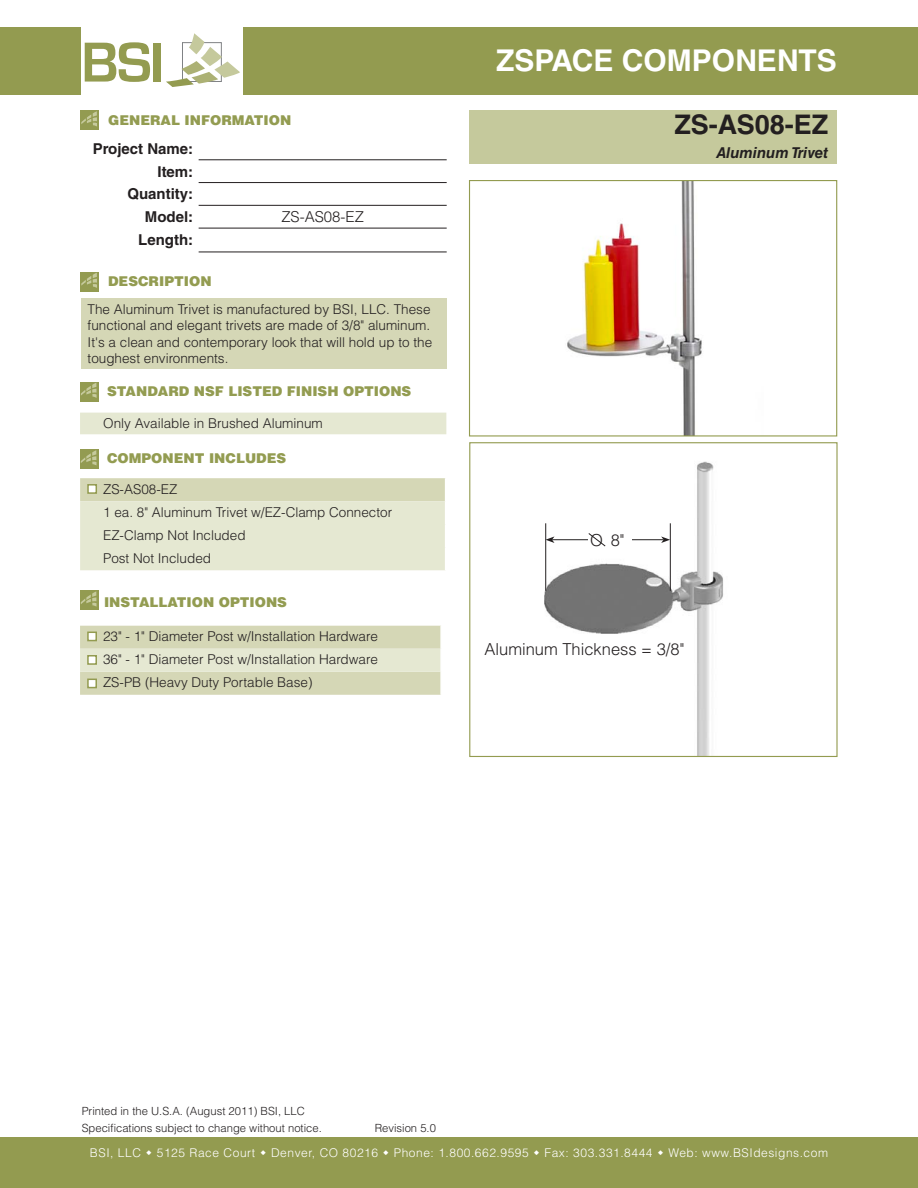
<style>
.page{position:relative;width:918px;height:1188px;background:#fff}
.page>*{position:absolute;margin:0;border:0;box-sizing:border-box;transform-origin:0 0}
.t1{font:700 30px "Helvetica LT Std";color:#fff}
.t2{font:700 27px "Helvetica LT Std";color:#231f20}
.t3{font:300 16.5px "Helvetica LT Std";color:#231f20}
.t4{font:700 15px "Helvetica LT Std";color:#231f20}
.t5{font:italic 700 15px "Helvetica LT Std";color:#231f20}
.t6{font:300 15px "Helvetica LT Std";color:#231f20}
.t7{font:300 13.5px/16.2px "Helvetica LT Std";color:#231f20}
.t8{font:900 13.5px "Helvetica LT Std";color:#939c51}
.t9{font:300 12px "Helvetica LT Std";letter-spacing:.045em;color:#fff}
.t10{font:300 11.25px "Helvetica LT Std";color:#231f20}
</style>
<div class="page">
<div style="left:81px;top:111px;width:18px;height:19px;background:#939b51"></div>
<svg style="left:81px;top:111px;width:16px;height:16px"></svg>
<svg style="left:198px;top:159px;width:249px;height:93px"></svg>
<hr style="left:199px;top:159px;width:248px;height:1px;background:#231f20">
<hr style="left:199px;top:182px;width:248px;height:1px;background:#231f20">
<hr style="left:199px;top:205px;width:248px;height:1px;background:#231f20">
<hr style="left:199px;top:228px;width:248px;height:1px;background:#231f20">
<hr style="left:199px;top:252px;width:248px;height:1px;background:#231f20">
<div style="left:0;top:27px;width:918px;height:67px;background:#939b50"></div>
<div style="left:0;top:1137px;width:918px;height:51px;background:#939b50"></div>
<div style="left:81px;top:27px;width:162px;height:67px;background:#fff"></div>
<svg style="left:166px;top:33px;width:74px;height:54px"></svg>
<svg style="left:85px;top:42px;width:65px;height:40px"></svg>
<div style="left:154px;top:43px;width:7px;height:39px;background:#939b50"></div>
<div style="left:469px;top:111px;width:368px;height:53px;background:#c5c99c"></div>
<img style="left:567px;top:182px;width:135px;height:253px">
<div style="left:469px;top:180px;width:368px;height:257px;border:1px solid #939b50"></div>
<img style="left:544px;top:461px;width:179px;height:294px">
<div style="left:469px;top:442px;width:369px;height:315px;border:1px solid #939b50"></div>
<div style="left:80px;top:382px;width:19px;height:19px;background:#939b51"></div>
<svg style="left:81px;top:383px;width:16px;height:15px"></svg>
<div style="left:80px;top:413px;width:366px;height:21px;background:#e5e8d2"></div>
<div style="left:82px;top:298px;width:365px;height:71px;background:#d5d7b6"></div>
<div style="left:81px;top:272px;width:18px;height:19px;background:#939b51"></div>
<svg style="left:81px;top:273px;width:16px;height:15px"></svg>
<svg style="left:80px;top:478px;width:365px;height:92px;background:#e1e3cb"></svg>
<div style="left:80px;top:450px;width:19px;height:19px;background:#939b51"></div>
<svg style="left:81px;top:450px;width:16px;height:15px"></svg>
<div style="left:87px;top:484px;width:10px;height:10px;background:#fff;border:2px solid #939b50"></div>
<hr style="left:670px;top:523px;width:1px;height:68px;background:#231f20">
<hr style="left:545px;top:523px;width:1px;height:68px;background:#231f20">
<hr style="left:552px;top:539px;width:112px;height:1px;background:#231f20">
<svg style="left:546px;top:536px;width:9px;height:7px"></svg>
<svg style="left:661px;top:536px;width:9px;height:7px"></svg>
<div style="left:589px;top:523px;width:43px;height:30px;background:#fff"></div>
<svg style="left:588px;top:532px;width:18px;height:15px"></svg>
<svg style="left:80px;top:626px;width:360px;height:69px;background:#dadcbf"></svg>
<div style="left:87px;top:632px;width:10px;height:9px;background:#fff;border:2px solid #939b50"></div>
<div style="left:80px;top:591px;width:19px;height:19px;background:#939b51"></div>
<svg style="left:81px;top:591px;width:16px;height:16px"></svg>
<div style="left:87px;top:655px;width:10px;height:10px;background:#fff;border:2px solid #939b50"></div>
<div style="left:87px;top:679px;width:10px;height:9px;background:#fff;border:2px solid #939b50"></div>
<p class="t8" style="left:108px;top:111px;width:185px">GENERAL INFORMATION</p>
<p class="t4" style="left:93px;top:139px;width:102px">Project Name:</p>
<p class="t4" style="left:158px;top:162px;width:37px">Item:</p>
<p class="t4" style="left:127px;top:185px;width:67px">Quantity:</p>
<p class="t4" style="left:145px;top:208px;width:50px">Model:</p>
<p class="t6" style="left:281px;top:207px;width:84px">ZS-AS08-EZ</p>
<p class="t4" style="left:138px;top:231px;width:56px">Length:</p>
<p class="t8" style="left:108px;top:272px;width:105px">DESCRIPTION</p>
<p class="t7" style="left:88px;top:301px;width:346px">The Aluminum Trivet is manufactured by BSI, LLC. These functional and elegant trivets are made of 3/8" aluminum.<br>It's a clean and contemporary look that will hold up to the toughest environments.</p>
<p class="t8" style="left:107px;top:382px;width:306px">STANDARD NSF LISTED FINISH OPTIONS</p>
<p class="t7" style="left:103px;top:415px;width:221px">Only Available in Brushed Aluminum</p>
<p class="t8" style="left:107px;top:450px;width:181px">COMPONENT INCLUDES</p>
<p class="t7" style="left:103px;top:481px;width:76px">ZS-AS08-EZ</p>
<p class="t7" style="left:103px;top:504px;width:291px">1 ea. 8" Aluminum Trivet w/EZ-Clamp Connector</p>
<p class="t7" style="left:103px;top:527px;width:144px">EZ-Clamp Not Included</p>
<p class="t7" style="left:103px;top:550px;width:110px">Post Not Included</p>
<p class="t8" style="left:104px;top:593px;width:184px">INSTALLATION OPTIONS</p>
<p class="t7" style="left:103px;top:628px;width:276px">23" - 1" Diameter Post w/Installation Hardware</p>
<p class="t7" style="left:103px;top:651px;width:276px">36" - 1" Diameter Post w/Installation Hardware</p>
<p class="t7" style="left:103px;top:674px;width:211px">ZS-PB (Heavy Duty Portable Base)</p>
<p class="t1" style="left:496px;top:42px;width:342px">ZSPACE COMPONENTS</p>
<p class="t2" style="left:674px;top:108px;width:155px">ZS-AS08-EZ</p>
<p class="t5" style="left:716px;top:144px;width:114px">Aluminum Trivet</p>
<p class="t3" style="left:590px;top:529px;width:14px">O</p>
<p class="t3" style="left:611px;top:530px;width:15px">8"</p>
<p class="t3" style="left:484px;top:638px;width:201px">Aluminum Thickness = 3/8"</p>
<p class="t10" style="left:82px;top:1104px;width:225px">Printed in the U.S.A. (August 2011) BSI, LLC</p>
<p class="t10" style="left:82px;top:1121px;width:242px">Specifications subject to change without notice.</p>
<p class="t10" style="left:375px;top:1121px;width:63px">Revision 5.0</p>
<p class="t9" style="left:90px;top:1145px;width:53px">BSI, LLC</p>
<p class="t9" style="left:157px;top:1145px;width:100px">5125 Race Court</p>
<p class="t9" style="left:271px;top:1145px;width:109px">Denver, CO 80216</p>
<p class="t9" style="left:394px;top:1145px;width:136px">Phone: 1.800.662.9595</p>
<p class="t9" style="left:545px;top:1145px;width:110px">Fax: 303.331.8444</p>
<p class="t9" style="left:668px;top:1145px;width:161px">Web: www.BSIdesigns.com</p>
</div>
